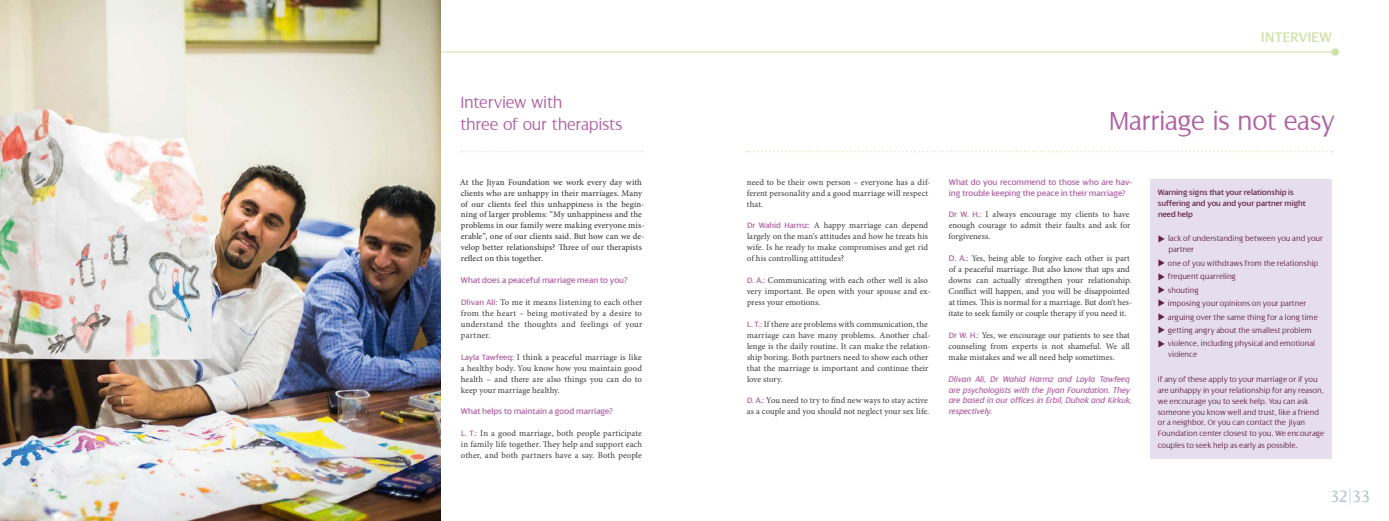
<style>
.page{position:relative;width:1389px;height:521px;background:#fff}
.page>*{position:absolute;margin:0;border:0;box-sizing:border-box;transform-origin:0 0}
.t1{font:300 28px "Dialog";letter-spacing:-.02em;color:#af61a3}
.t2{font:300 17.5px/21.9px "Dialog";letter-spacing:-.015em;color:#af61a3}
.t3{font:300 17.5px "Dialog";color:#b0bfc5}
.t4{font:14.88px "Dialog";letter-spacing:.01em;color:#cee1a7}
.t5{font:8.75px/10.9px "Minion Pro";letter-spacing:.005em;color:#3b3b3a;text-align:justify}
.t6{font:500 8.75px/10.9px "Minion Pro";color:#3b3b3a}
.t7{font:8.75px/10.9px "Dialog";letter-spacing:-.005em;color:#af61a3}
.t8{font:italic 8.75px/10.9px "Dialog";color:#af61a3}
.t9{font:300 8.31px/13.4px "Dialog";color:#632249}
.t10{font:8.31px/10.9px "Dialog";color:#632249}
.s1{font-family:"Dialog";font-size:8.31px;color:#af61a3}
.s2{font-family:"Dialog";color:#af61a3}
</style>
<div class="page">
<div style="left:1331px;top:48px;width:8px;height:8px;background:#cee1a7;border-radius:50%"></div>
<hr style="left:0;top:52px;width:1335px;height:1px;background:#cee1a7">
<div style="left:1150px;top:179px;width:182px;height:279px;background:#e6deec"></div>
<svg style="left:747px;top:151px;width:585px;height:1px"></svg>
<svg style="left:461px;top:151px;width:182px;height:1px"></svg>
<img style="left:0;top:0;width:441px;height:521px">
<h2 class="t2" style="left:461px;top:92px;width:164px">Interview with<br>three of our therapists</h2>
<p class="t6" style="left:460px;top:176px;width:186px">At the Jiyan Foundation we work every day with clients who are unhappy in their marriages. Many of our clients feel this unhappiness is the begin&shy;ning of larger problems: “My unhappiness and the problems in our family were making everyone mis&shy;erable”, one of our clients said. But how can we de&shy;velop better relationships? Three of our therapists reflect on this together.</p>
<p class="t7" style="left:461px;top:275px;width:168px">What does a peaceful marriage mean to you?</p>
<p class="t5" style="left:461px;top:297px;width:183px"><span class="s1">Dlivan Ali:</span> To me it means listening to each other from the heart – being motivated by a desire to understand the thoughts and feelings of your partner.</p>
<p class="t5" style="left:461px;top:351px;width:183px"><span class="s1">Layla Tawfeeq:</span> I think a peaceful marriage is like a healthy body. You know how you maintain good health – and there are also things you can do to keep your marriage healthy.</p>
<p class="t7" style="left:461px;top:406px;width:154px">What helps to maintain a good marriage?</p>
<p class="t5" style="left:461px;top:428px;width:183px"><span class="s1">L. T.:</span> In a good marriage, both people participate in family life together. They help and support each other, and both partners have a say. Both people</p>
<h3 class="t4" style="left:1261px;top:30px;width:72px">INTERVIEW</h3>
<p class="t5" style="left:747px;top:176px;width:185px;text-align:left">need to be their own person – everyone has a dif&shy;ferent personality and a good marriage will respect that.</p>
<p class="t5" style="left:747px;top:220px;width:183px"><span class="s1">Dr Wahid Harmz:</span> A happy marriage can depend largely on the man‘s attitudes and how he treats his wife. Is he ready to make compromises and get rid of his controlling attitudes?</p>
<p class="t5" style="left:747px;top:275px;width:185px;text-align:left"><span class="s1">D. A.:</span> Communicating with each other well is also very important. Be open with your spouse and ex&shy;press your emotions.</p>
<p class="t5" style="left:747px;top:319px;width:185px;text-align:left"><span class="s1">L. T.:</span> If there are problems with communication, the marriage can have many problems. Another chal&shy;lenge is the daily routine. It can make the relation&shy;ship boring. Both partners need to show each other that the marriage is important and continue their love story.</p>
<p class="t5" style="left:747px;top:395px;width:184px"><span class="s1">D. A.:</span> You need to try to find new ways to stay active as a couple and you should not neglect your sex life.</p>
<h1 class="t1" style="left:1109px;top:106px;width:227px">Marriage is not easy</h1>
<p class="t7" style="left:949px;top:176px;width:185px">What do you recommend to those who are hav&shy;ing trouble keeping the peace in their marriage?</p>
<p class="t5" style="left:949px;top:209px;width:183px"><span class="s1">Dr W. H.:</span> I always encourage my clients to have enough courage to admit their faults and ask for forgiveness.</p>
<p class="t5" style="left:948px;top:253px;width:185px;text-align:left"><span class="s2">D. A.:</span> Yes, being able to forgive each other is part of a peaceful marriage. But also know that ups and downs can actually strengthen your relationship.<br>Conflict will happen, and you will be disappointed at times. This is normal for a marriage. But don‘t hes&shy;itate to seek family or couple therapy if you need it.</p>
<p class="t5" style="left:949px;top:330px;width:183px"><span class="s1">Dr W. H.:</span> Yes, we encourage our patients to see that counseling from experts is not shameful. We all make mistakes and we all need help sometimes.</p>
<p class="t8" style="left:948px;top:373px;width:185px">Dlivan Ali, Dr Wahid Harmz and Layla Tawfeeq are psychologists with the Jiyan Foundation. They are based in our offices in Erbil, Duhok and Kirkuk, respectively.</p>
<p class="t10" style="left:1158px;top:187px;width:150px">Warning signs that your relationship is suffering and you and your partner might need help</p>
<p class="t9" style="left:1168px;top:233px;width:157px;line-height:10.9px">lack of understanding between you and your partner</p>
<p class="t9" style="left:1168px;top:256px;width:152px">one of you withdraws from the relationship frequent quarreling<br>shouting<br>imposing your opinions on your partner arguing over the same thing for a long time getting angry about the smallest problem violence, including physical and emotional</p>
<p class="t9" style="left:1168px;top:348px;width:30px">violence</p>
<p class="t9" style="left:1158px;top:373px;width:168px;line-height:11px">If any of these apply to your marriage or if you are unhappy in your relationship for any reason, we encourage you to seek help. You can ask someone you know well and trust, like a friend or a neighbor. Or you can contact the Jiyan Foundation center closest to you. We encourage couples to seek help as early as possible.</p>
<h2 class="t3" style="left:1330px;top:487px;width:42px">32|33</h2>
</div>
